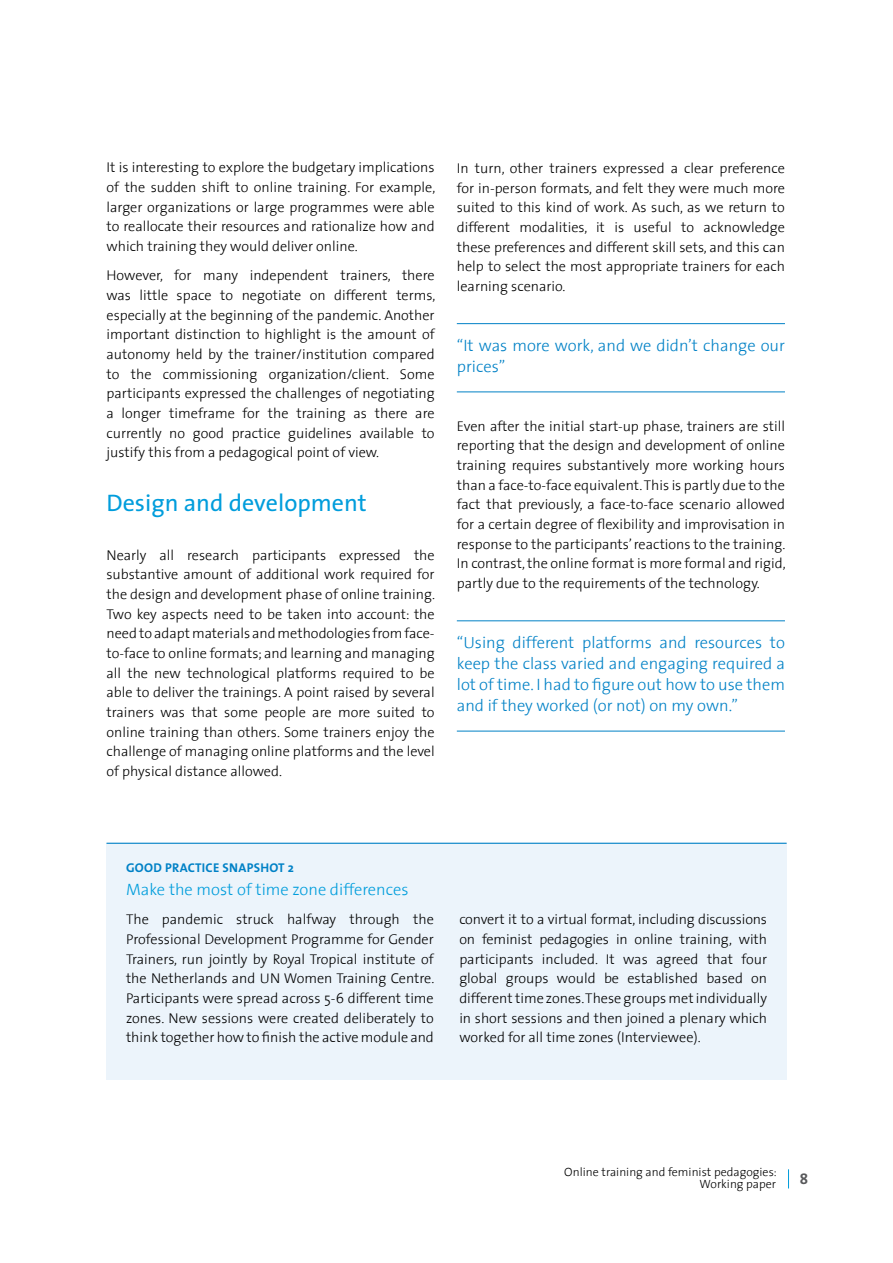
<style>
.page{position:relative;width:893px;height:1263px;background:#fff}
.page>*{position:absolute;margin:0;border:0;box-sizing:border-box;transform-origin:0 0}
.t1{font:24px "The Sans";color:#009ddc}
.t2{font:300 16.5px/21px "The Sans";color:#0081c6}
.t3{font:300 16.5px "The Sans";color:#009ddc}
.t4{font:700 15px "The Sans";color:#58595b}
.t5{font:300 14.25px/19.6px "The Sans";color:#000;text-align:justify}
.t6{font:700 12.75px "The Sans";letter-spacing:.02em;color:#0081c6}
.t7{font:300 12px/12px "The Sans";color:#000;text-align:right}
</style>
<div class="page">
<svg style="left:788px;top:1169px;width:1px;height:19px"></svg>
<hr style="left:457px;top:323px;width:328px;height:1px;background:#0081c6">
<hr style="left:457px;top:391px;width:328px;height:1px;background:#0081c6">
<hr style="left:457px;top:620px;width:328px;height:1px;background:#0081c6">
<hr style="left:457px;top:731px;width:328px;height:1px;background:#0081c6">
<div style="left:106px;top:843px;width:681px;height:237px;background:#ecf4fb"></div>
<hr style="left:106px;top:843px;width:681px;height:1px;background:#0081c6">
<p class="t5" style="left:106px;top:157px;width:330px">It is interesting to explore the budgetary implications of the sudden shift to online training. For example, larger organizations or large programmes were able to reallocate their resources and rationalize how and which training they would deliver online.</p>
<p class="t5" style="left:106px;top:265px;width:330px">However, for many independent trainers, there was little space to negotiate on different terms, especially at the beginning of the pandemic. Another important distinction to highlight is the amount of autonomy held by the trainer/institution compared to the commissioning organization/client. Some participants expressed the challenges of negotiating a longer timeframe for the training as there are currently no good practice guidelines available to justify this from a pedagogical point of view.</p>
<h1 class="t1" style="left:106px;top:482px;width:262px">Design and development</h1>
<p class="t5" style="left:106px;top:544px;width:330px">Nearly all research participants expressed the substantive amount of additional work required for the design and development phase of online training.<br>Two key aspects need to be taken into account: the need to adapt materials and methodologies from face&shy;to-face to online formats; and learning and managing all the new technological platforms required to be able to deliver the trainings. A point raised by several trainers was that some people are more suited to online training than others. Some trainers enjoy the challenge of managing online platforms and the level of physical distance allowed.</p>
<p class="t5" style="left:457px;top:158px;width:330px">In turn, other trainers expressed a clear preference for in-person formats, and felt they were much more suited to this kind of work. As such, as we return to different modalities, it is useful to acknowledge these preferences and different skill sets, and this can help to select the most appropriate trainers for each learning scenario.</p>
<p class="t2" style="left:457px;top:334px;width:330px">“It was more work, and we didn’t change our prices”</p>
<p class="t5" style="left:457px;top:416px;width:330px">Even after the initial start-up phase, trainers are still reporting that the design and development of online training requires substantively more working hours than a face-to-face equivalent. This is partly due to the fact that previously, a face-to-face scenario allowed for a certain degree of flexibility and improvisation in response to the participants’ reactions to the training.<br>In contrast, the online format is more formal and rigid, partly due to the requirements of the technology.</p>
<p class="t2" style="left:457px;top:631px;width:330px;text-align:justify">“Using different platforms and resources to keep the class varied and engaging required a lot of time. I had to figure out how to use them and if they worked (or not) on my own.”</p>
<p class="t6" style="left:126px;top:857px;width:169px">GOOD PRACTICE SNAPSHOT 2</p>
<p class="t3" style="left:126px;top:876px;width:284px">Make the most of time zone differences</p>
<p class="t5" style="left:126px;top:909px;width:310px">The pandemic struck halfway through the Professional Development Programme for Gender Trainers, run jointly by Royal Tropical institute of the Netherlands and UN Women Training Centre.<br>Participants were spread across 5-6 different time zones. New sessions were created deliberately to think together how to finish the active module and</p>
<p class="t5" style="left:459px;top:909px;width:309px">convert it to a virtual format, including discussions on feminist pedagogies in online training, with participants included. It was agreed that four global groups would be established based on different time zones. These groups met individually in short sessions and then joined a plenary which worked for all time zones (Interviewee).</p>
<p class="t7" style="left:564px;top:1166px;width:214px">Online training and feminist pedagogies:<br>Working paper</p>
<p class="t4" style="left:800px;top:1166px;width:10px">8</p>
</div>
